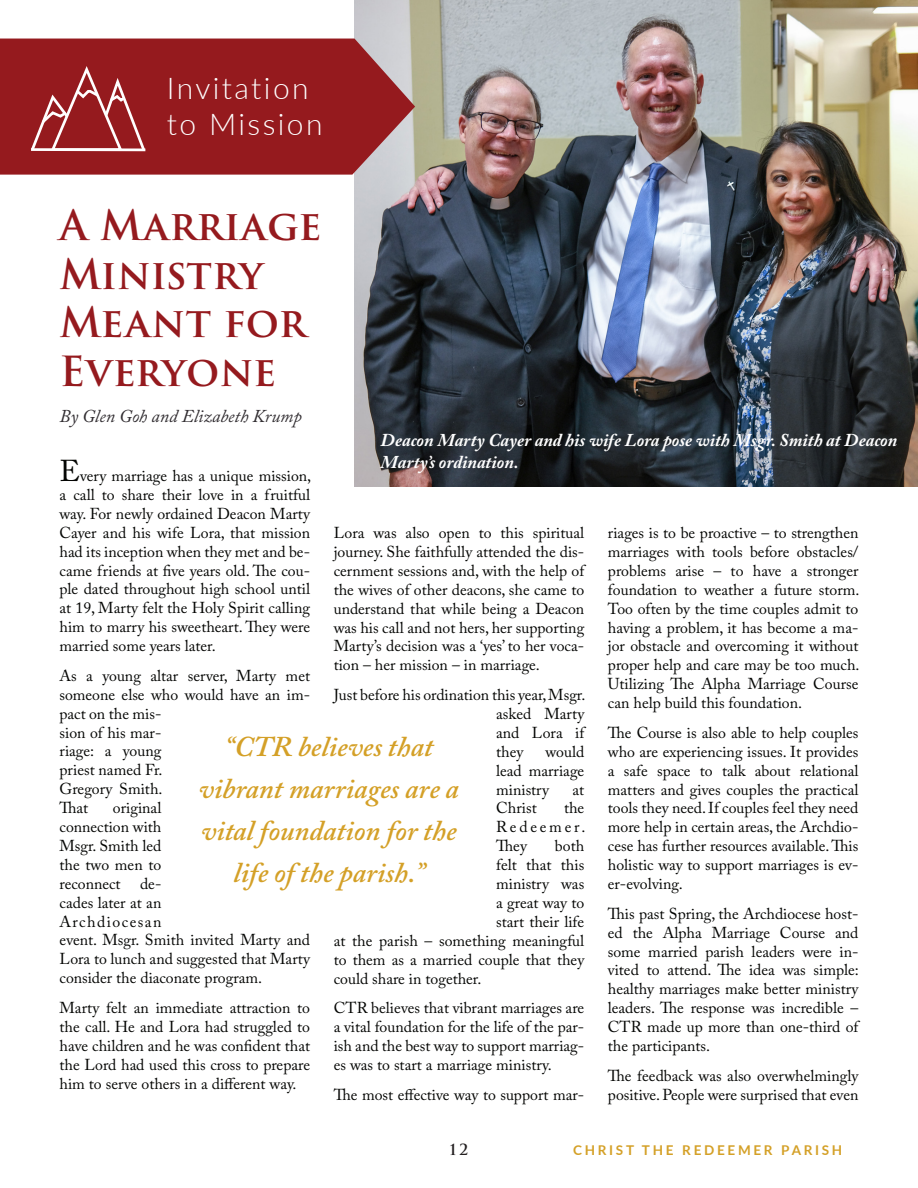
<style>
.page{position:relative;width:918px;height:1188px;background:#fff}
.page>*{position:absolute;margin:0;border:0;box-sizing:border-box;transform-origin:0 0}
.Subheadline{font:600 40.5px/48.6px "Trajan Pro 3";color:#951a1e}
.Headline{font:300 30px "Lato";letter-spacing:.08em;color:#fff}
.Pull_Quote{font:italic 600 28.5px/42px "Adobe Caslon Pro";color:#d4a027;text-align:center}
.Subheadline-2{font:italic 700 18px/21.6px "Adobe Caslon Pro";color:#fff}
.Subheadline-3{font:italic 18px "Adobe Caslon Pro";color:#302c30}
.Paragraph_Style_2{font:15.75px/18.9px "Adobe Caslon Pro";color:#040503;text-align:justify}
.t1{font:600 15px "Trajan Pro 3";color:#231f20}
.t2{font:700 13.5px "Lato";letter-spacing:.2em;color:#d4a027}
.s1{font-size:30px}
</style>
<div class="page">
<img style="left:355px;top:0;width:563px;height:486px">
<svg style="left:0;top:39px;width:415px;height:136px;background:#9a2a2e"></svg>
<svg style="left:29px;top:66px;width:118px;height:86px;background:#a33a3d"></svg>
<p class="Headline" style="left:167px;top:68px;width:143px">Invitation</p>
<p class="Headline" style="left:167px;top:104px;width:157px">to Mission</p>
<p class="Subheadline" style="left:60px;top:202px;width:264px">A Marriage<br>Ministry<br>Meant for<br>Everyone</p>
<p class="Subheadline-3" style="left:60px;top:405px;width:244px">By Glen Goh and Elizabeth Krump</p>
<p class="Subheadline-2" style="left:381px;top:429px;width:518px">Deacon Marty Cayer and his wife Lora pose with Msgr. Smith at Deacon<br>Marty’s ordination.</p>
<p class="Paragraph_Style_2" style="left:60px;top:466px;width:253px"><span class="s1">E</span>very marriage has a unique mission, a call to share their love in a fruitful way. For newly ordained Deacon Marty Cayer and his wife Lora, that mission had its inception when they met and be&shy;came friends at five years old. The cou&shy;ple dated throughout high school until at 19, Marty felt the Holy Spirit calling him to marry his sweetheart. They were married some years later.</p>
<p class="Paragraph_Style_2" style="left:60px;top:666px;width:252px;text-align:left">As a young altar server, Marty met someone else who would have an im&shy;pact on the mis-<br>sion of his mar-<br>riage: a young<br>priest named Fr.<br>Gregory Smith.<br>That</p>
<p class="Paragraph_Style_2" style="left:334px;top:523px;width:252px">Lora was also open to this spiritual journey. She faithfully attended the dis&shy;cernment sessions and, with the help of the wives of other deacons, she came to understand that while being a Deacon was his call and not hers, her supporting Marty’s decision was a ‘yes’ to her voca&shy;tion – her mission – in marriage.</p>
<p class="Paragraph_Style_2" style="left:496px;top:685px;width:91px;text-indent:-162px">Just before his ordination this year, Msgr. asked Marty and Lora if they</p>
<p class="Paragraph_Style_2" style="left:608px;top:523px;width:253px">riages is to be proactive – to strengthen marriages with tools before obstacles/ problems arise – to have a stronger foundation to weather a future storm.<br>Too often by the time couples admit to having a problem, it has become a ma&shy;jor obstacle and overcoming it without proper help and care may be too much.<br>Utilizing The Alpha Marriage Course can help build this foundation.</p>
<p class="Paragraph_Style_2" style="left:608px;top:723px;width:252px">The Course is also able to help couples who are experiencing issues. It provides a safe space to talk about relational matters and gives couples the practical tools they need. If couples feel they need more help in certain areas, the Archdio&shy;cese has further resources available. This holistic way to support marriages is ev&shy;er-evolving.</p>
<p class="Paragraph_Style_2" style="left:608px;top:904px;width:253px">This past Spring, the Archdiocese host&shy;ed the Alpha Marriage Course and some married parish leaders were in&shy;vited to attend. The idea was simple: healthy marriages make better ministry leaders. The response was incredible – CTR made up more than one-third of the participants.</p>
<p class="Paragraph_Style_2" style="left:608px;top:1066px;width:252px">The feedback was also overwhelmingly positive. People were surprised that even</p>
<p class="Pull_Quote" style="left:199px;top:725px;width:262px">“CTR believes that vibrant marriages are a vital foundation for the life of the parish.”</p>
<p class="Paragraph_Style_2" style="left:496px;top:742px;width:90px;text-indent:49px">would lead marriage ministry</p>
<p class="Paragraph_Style_2" style="left:573px;top:780px;width:13px">at</p>
<p class="Paragraph_Style_2" style="left:60px;top:798px;width:252px;text-align:left;text-indent:53px">original<br>connection with<br>Msgr. Smith led<br>the two men to<br>reconnect de-<br>cades later at an<br>Archdiocesan<br>event. Msgr. Smith invited Marty and<br>Lora to lunch and suggested that Marty consider the diaconate program.</p>
<p class="Paragraph_Style_2" style="left:60px;top:998px;width:252px">Marty felt an immediate attraction to the call. He and Lora had struggled to have children and he was confident that the Lord had used this cross to prepare him to serve others in a different way.</p>
<p class="Paragraph_Style_2" style="left:496px;top:799px;width:91px;text-indent:68px">the Redeemer.<br>They</p>
<p class="Paragraph_Style_2" style="left:496px;top:799px;width:42px">Christ</p>
<p class="Paragraph_Style_2" style="left:555px;top:836px;width:31px">both</p>
<p class="Paragraph_Style_2" style="left:496px;top:855px;width:90px">felt that this</p>
<p class="Paragraph_Style_2" style="left:496px;top:874px;width:90px">ministry was</p>
<p class="Paragraph_Style_2" style="left:496px;top:893px;width:90px">a great way to</p>
<p class="Paragraph_Style_2" style="left:496px;top:912px;width:90px">start their life</p>
<p class="Paragraph_Style_2" style="left:334px;top:931px;width:252px">at the parish – something meaningful</p>
<p class="Paragraph_Style_2" style="left:334px;top:950px;width:252px">to them as a married couple that they</p>
<p class="Paragraph_Style_2" style="left:334px;top:969px;width:149px">could share in together.</p>
<p class="Paragraph_Style_2" style="left:334px;top:998px;width:252px">CTR believes that vibrant marriages are a vital foundation for the life of the par&shy;ish and the best way to support marriag&shy;es was to start a marriage ministry.</p>
<p class="Paragraph_Style_2" style="left:334px;top:1085px;width:252px">The most effective way to support mar-</p>
<p class="t1" style="left:450px;top:1139px;width:20px">12</p>
<p class="t2" style="left:573px;top:1140px;width:271px">CHRIST THE REDEEMER PARISH</p>
</div>
